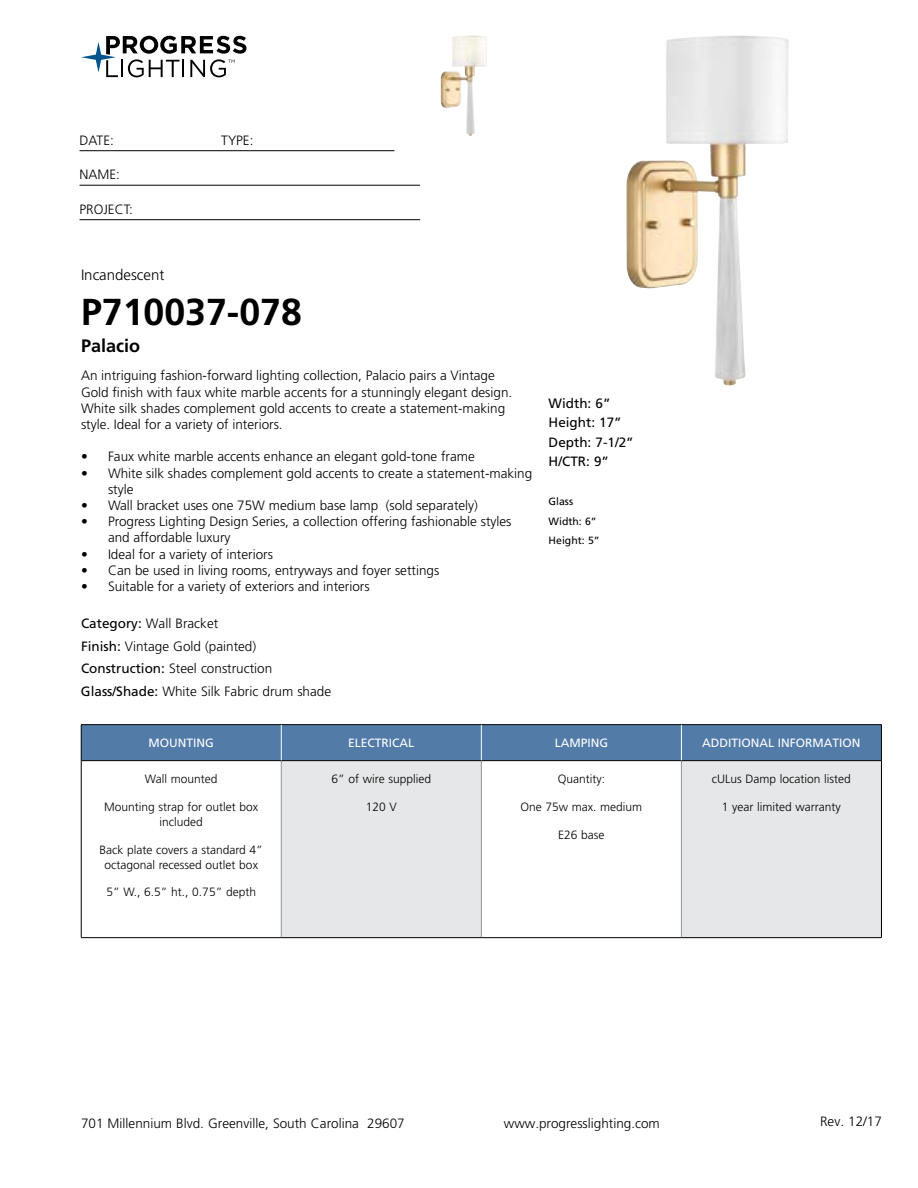
<style>
.page{position:relative;width:918px;height:1188px;background:#fff}
.page>*{position:absolute;margin:0;border:0;box-sizing:border-box;transform-origin:0 0}
.t1{font:700 37.5px "Frutiger LT Std";color:#000}
.t2{font:700 18px "Frutiger LT Std";color:#000}
.t3{font:300 15px "Frutiger LT Std";color:#000}
.t4{font:300 13.5px/16.2px "Frutiger LT Std";color:#000}
.t5{font:13.5px/19.5px "Frutiger LT Std";color:#000}
.t6{font:300 12px/15px "Frutiger LT Std";color:#000;text-align:center}
.t7{font:12px "Frutiger LT Std";color:#fff}
.t8{font:10.5px/19.5px "Frutiger LT Std";color:#000}
.s1{font-weight:400}
</style>
<div class="page">
<svg style="left:81px;top:36px;width:165px;height:41px"></svg>
<hr style="left:80px;top:150px;width:314px;height:1px;background:#000">
<hr style="left:80px;top:185px;width:340px;height:1px;background:#000">
<hr style="left:80px;top:219px;width:340px;height:1px;background:#000">
<div style="left:82px;top:725px;width:799px;height:35px;background:#527ba8"></div>
<div style="left:281px;top:761px;width:200px;height:177px;background:#e6e7e8"></div>
<div style="left:681px;top:761px;width:200px;height:177px;background:#e6e7e8"></div>
<hr style="left:281px;top:761px;width:1px;height:176px;background:#939598">
<hr style="left:481px;top:761px;width:1px;height:176px;background:#939598">
<hr style="left:681px;top:761px;width:1px;height:176px;background:#939598">
<hr style="left:81px;top:760px;width:200px;height:1px;background:#000">
<hr style="left:281px;top:760px;width:200px;height:1px;background:#000">
<hr style="left:481px;top:760px;width:200px;height:1px;background:#000">
<hr style="left:681px;top:760px;width:200px;height:1px;background:#000">
<hr style="left:81px;top:937px;width:200px;height:1px;background:#000">
<hr style="left:281px;top:937px;width:200px;height:1px;background:#000">
<hr style="left:481px;top:937px;width:200px;height:1px;background:#000">
<hr style="left:681px;top:937px;width:201px;height:1px;background:#000">
<hr style="left:81px;top:724px;width:200px;height:1px;background:#000">
<hr style="left:81px;top:725px;width:1px;height:36px;background:#000">
<hr style="left:281px;top:724px;width:200px;height:1px;background:#000">
<hr style="left:481px;top:724px;width:200px;height:1px;background:#000">
<hr style="left:681px;top:724px;width:201px;height:1px;background:#000">
<hr style="left:881px;top:725px;width:1px;height:36px;background:#000">
<hr style="left:81px;top:761px;width:1px;height:176px;background:#000">
<hr style="left:881px;top:761px;width:1px;height:176px;background:#000">
<hr style="left:281px;top:725px;width:1px;height:35px;background:#fff">
<hr style="left:681px;top:725px;width:1px;height:35px;background:#fff">
<hr style="left:481px;top:725px;width:1px;height:35px;background:#fff">
<img style="left:626px;top:36px;width:163px;height:349px">
<img style="left:441px;top:36px;width:46px;height:100px">
<p class="t4" style="left:80px;top:133px;width:36px">DATE:</p>
<p class="t4" style="left:221px;top:133px;width:34px">TYPE:</p>
<p class="t4" style="left:80px;top:168px;width:42px">NAME:</p>
<p class="t4" style="left:80px;top:202px;width:55px">PROJECT:</p>
<p class="t3" style="left:81px;top:269px;width:85px">Incandescent</p>
<h1 class="t1" style="left:81px;top:290px;width:222px">P710037-078</h1>
<h2 class="t2" style="left:81px;top:335px;width:61px">Palacio</h2>
<p class="t4" style="left:81px;top:369px;width:433px">An intriguing fashion-forward lighting collection, Palacio pairs a Vintage Gold finish with faux white marble accents for a stunningly elegant design.<br>White silk shades complement gold accents to create a statement-making style. Ideal for a variety of interiors.</p>
<p class="t4" style="left:81px;top:450px;width:395px">• Faux white marble accents enhance an elegant gold-tone frame</p>
<p class="t4" style="left:108px;top:466px;width:426px;text-indent:-27px">• White silk shades complement gold accents to create a statement-making style</p>
<p class="t4" style="left:81px;top:498px;width:399px">• Wall bracket uses one 75W medium base lamp (sold separately)</p>
<p class="t4" style="left:108px;top:514px;width:405px;text-indent:-27px">• Progress Lighting Design Series, a collection offering fashionable styles and affordable luxury</p>
<p class="t4" style="left:81px;top:547px;width:193px">• Ideal for a variety of interiors</p>
<p class="t4" style="left:81px;top:563px;width:360px">• Can be used in living rooms, entryways and foyer settings</p>
<p class="t4" style="left:81px;top:579px;width:290px">• Suitable for a variety of exteriors and interiors</p>
<p class="t4" style="left:81px;top:613px;width:252px;line-height:22.5px"><span class="s1">Category:</span> Wall Bracket<br><span class="s1">Finish:</span> Vintage Gold (painted)<br><span class="s1">Construction:</span> Steel construction <span class="s1">Glass/Shade:</span> White Silk Fabric drum shade</p>
<p class="t5" style="left:549px;top:394px;width:87px">Width: 6”<br>Height: 17”<br>Depth: 7-1/2”<br>H/CTR: 9”</p>
<p class="t8" style="left:549px;top:493px;width:53px">Glass<br>Width: 6”<br>Height: 5”</p>
<p class="t7" style="left:149px;top:738px;width:67px">MOUNTING</p>
<p class="t7" style="left:348px;top:738px;width:68px">ELECTRICAL</p>
<p class="t7" style="left:555px;top:738px;width:55px">LAMPING</p>
<p class="t7" style="left:702px;top:738px;width:160px">ADDITIONAL INFORMATION</p>
<p class="t6" style="left:145px;top:772px;width:74px">Wall mounted</p>
<p class="t6" style="left:104px;top:800px;width:156px">Mounting strap for outlet box included</p>
<p class="t6" style="left:100px;top:843px;width:165px">Back plate covers a standard 4” octagonal recessed outlet box</p>
<p class="t6" style="left:106px;top:886px;width:151px">5” W., 6.5” ht., 0.75” depth</p>
<p class="t6" style="left:332px;top:772px;width:101px">6” of wire supplied</p>
<p class="t6" style="left:366px;top:800px;width:33px">120 V</p>
<p class="t6" style="left:712px;top:772px;width:141px">cULus Damp location listed</p>
<p class="t6" style="left:722px;top:800px;width:120px">1 year limited warranty</p>
<p class="t6" style="left:558px;top:772px;width:49px">Quantity:</p>
<p class="t6" style="left:521px;top:800px;width:123px">One 75w max. medium</p>
<p class="t6" style="left:558px;top:828px;width:48px">E26 base</p>
<p class="t4" style="left:81px;top:1116px;width:325px">701 Millennium Blvd. Greenville, South Carolina 29607</p>
<p class="t4" style="left:504px;top:1116px;width:158px">www.progresslighting.com</p>
<p class="t4" style="left:820px;top:1114px;width:63px">Rev. 12/17</p>
</div>
